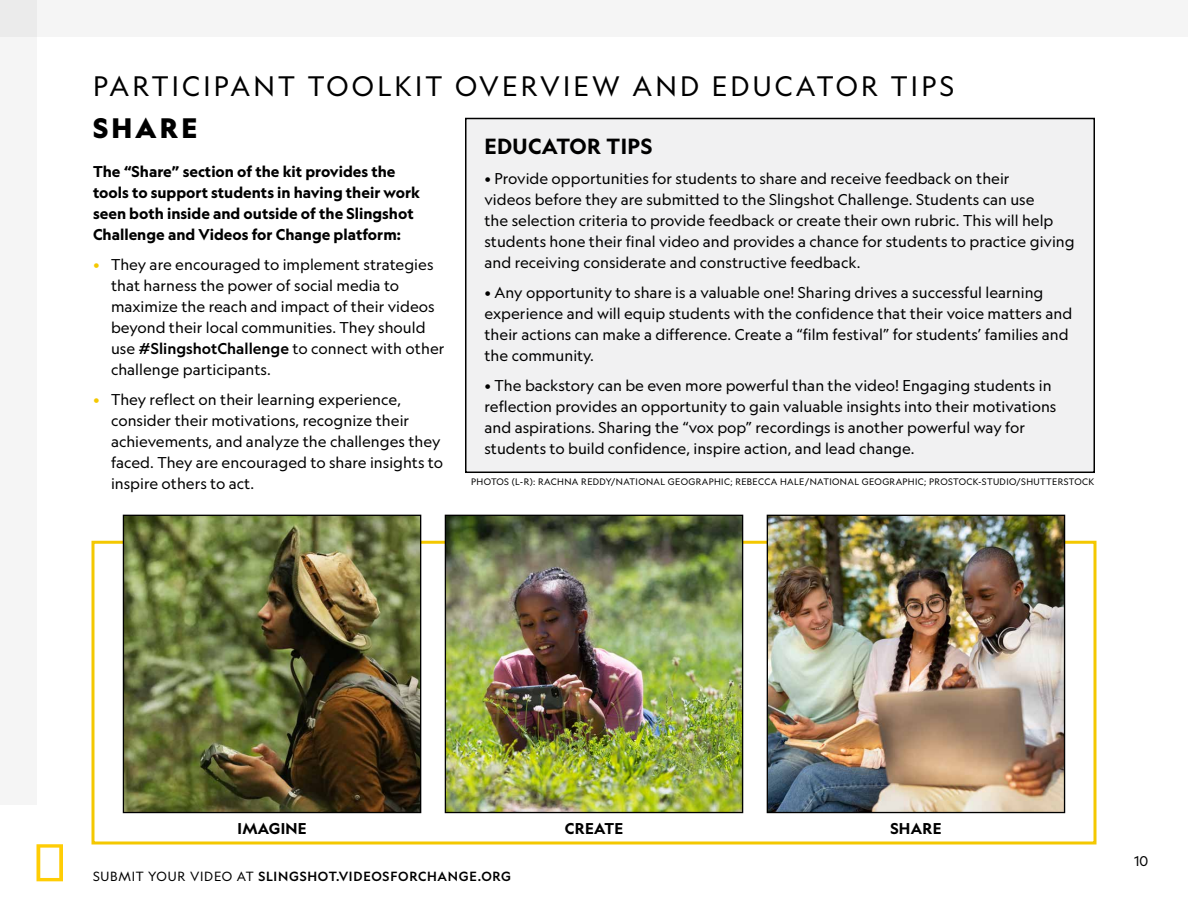
<style>
.page{position:relative;width:1188px;height:918px;background:#fff}
.page>*{position:absolute;margin:0;border:0;box-sizing:border-box;transform-origin:0 0}
.t1{font:27px "Geograph";letter-spacing:.12em;color:#000}
.t2{font:900 27px "Geograph";letter-spacing:.12em;color:#000}
.t3{font:700 21px "Geograph";letter-spacing:.02em;color:#000}
.t4{font:15px/21px "Geograph";color:#000}
.t5{font:700 15px/21px "Geograph";color:#000}
.t6{font:700 15px "Geograph";letter-spacing:.02em;color:#000}
.t7{font:13.5px "Geograph";color:#000}
.t8{font:500 12.75px "Geograph";letter-spacing:.06em;color:#000}
.t9{font:9px "Geograph";letter-spacing:.04em;color:#000}
.s1{color:#f4c801}
.s2{font-weight:500}
.s3{font-weight:400}
</style>
<div class="page">
<svg style="left:36px;top:844px;width:27px;height:37px"></svg>
<div style="left:0;top:0;width:38px;height:806px;background:#f5f5f5"></div>
<div style="left:0;top:0;width:1188px;height:38px;background:#f5f5f5"></div>
<div style="left:466px;top:118px;width:628px;height:354px;background:#f1f1f2"></div>
<div style="left:465px;top:118px;width:630px;height:355px;border:2px solid #000"></div>
<div style="left:92px;top:541px;width:1004px;height:303px;border:3px solid #f4c801"></div>
<img style="left:125px;top:517px;width:294px;height:294px">
<div style="left:123px;top:515px;width:298px;height:298px;border:1px solid #000"></div>
<img style="left:769px;top:517px;width:294px;height:294px">
<div style="left:767px;top:515px;width:298px;height:298px;border:1px solid #000"></div>
<img style="left:447px;top:517px;width:294px;height:294px">
<div style="left:445px;top:515px;width:298px;height:298px;border:1px solid #000"></div>
<h1 class="t1" style="left:93px;top:69px;width:863px">PARTICIPANT TOOLKIT OVERVIEW AND EDUCATOR TIPS</h1>
<h1 class="t2" style="left:93px;top:110px;width:106px">SHARE</h1>
<p class="t5" style="left:93px;top:161px;width:329px">The “Share” section of the kit provides the tools to support students in having their work seen both inside and outside of the Slingshot Challenge and Videos for Change platform:</p>
<p class="t4" style="left:111px;top:254px;width:335px;text-indent:-18px"><span class="s1">•</span> They are encouraged to implement strategies that harness the power of social media to maximize the reach and impact of their videos beyond their local communities. They should use <span class="s2">#SlingshotChallenge</span> to connect with other challenge participants.</p>
<p class="t4" style="left:111px;top:389px;width:334px;text-indent:-18px"><span class="s1">•</span> They reflect on their learning experience, consider their motivations, recognize their achievements, and analyze the challenges they faced. They are encouraged to share insights to inspire others to act.</p>
<h2 class="t3" style="left:484px;top:132px;width:169px">EDUCATOR TIPS</h2>
<p class="t4" style="left:484px;top:167px;width:592px">• Provide opportunities for students to share and receive feedback on their<br>videos before they are submitted to the Slingshot Challenge. Students can use<br>the selection criteria to provide feedback or create their own rubric. This will help students hone their final video and provides a chance for students to practice giving and receiving considerate and constructive feedback.</p>
<p class="t4" style="left:484px;top:281px;width:589px">• Any opportunity to share is a valuable one! Sharing drives a successful learning experience and will equip students with the confidence that their voice matters and their actions can make a difference. Create a “film festival” for students’ families and the community.</p>
<p class="t4" style="left:484px;top:374px;width:573px">• The backstory can be even more powerful than the video! Engaging students in reflection provides an opportunity to gain valuable insights into their motivations and aspirations. Sharing the “vox pop” recordings is another powerful way for students to build confidence, inspire action, and lead change.</p>
<p class="t9" style="left:471px;top:476px;width:625px">PHOTOS (L-R): RACHNA REDDY/NATIONAL GEOGRAPHIC; REBECCA HALE/NATIONAL GEOGRAPHIC; PROSTOCK-STUDIO/SHUTTERSTOCK</p>
<p class="t6" style="left:238px;top:819px;width:71px">IMAGINE</p>
<p class="t5" style="left:565px;top:818px;width:60px">CREATE</p>
<p class="t5" style="left:890px;top:818px;width:53px">SHARE</p>
<p class="t8" style="left:93px;top:868px;width:420px"><span class="s3">SUBMIT YOUR VIDEO AT</span> SLINGSHOT.VIDEOSFORCHANGE.ORG</p>
<p class="t7" style="left:1134px;top:852px;width:16px">10</p>
</div>
